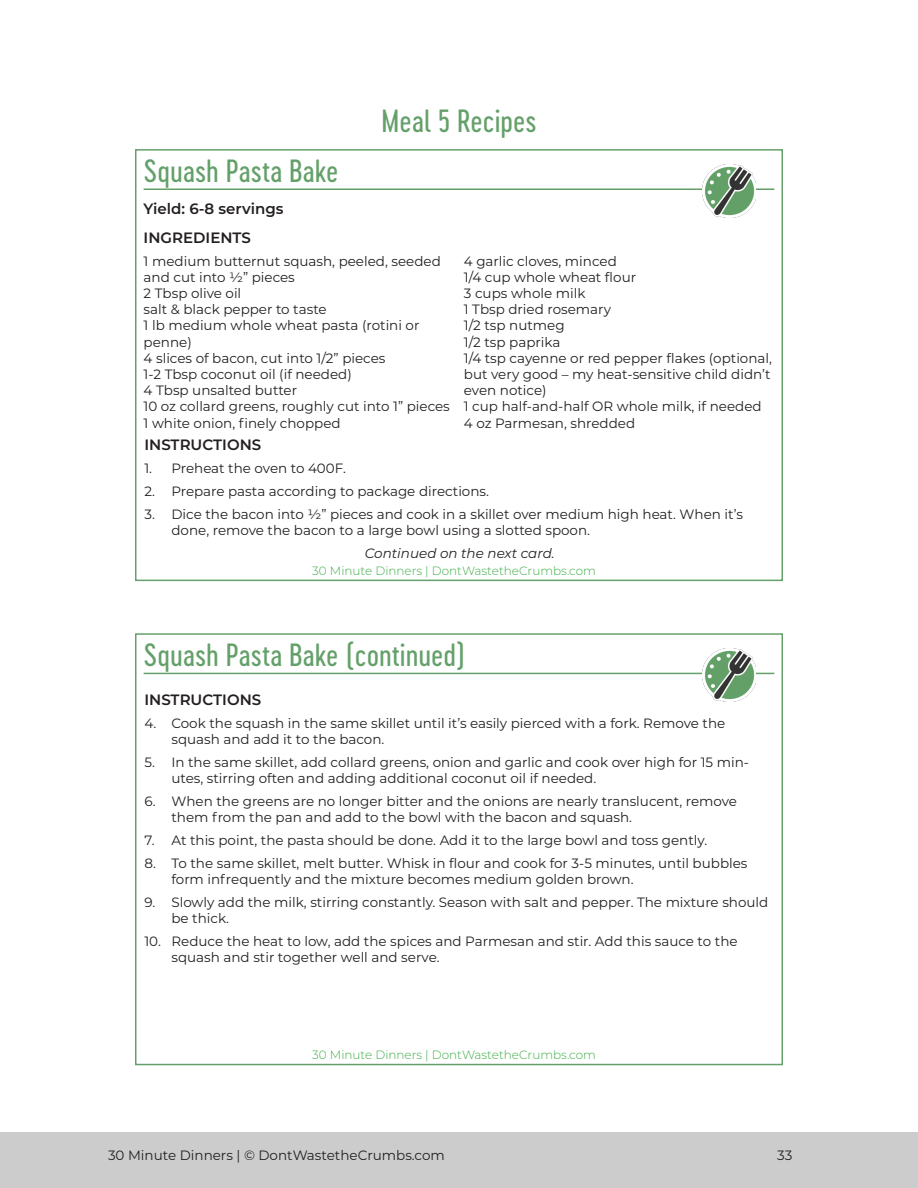
<style>
.page{position:relative;width:918px;height:1188px;background:#fff}
.page>*{position:absolute;margin:0;border:0;box-sizing:border-box;transform-origin:0 0}
.Recipe_Card_Title{font:30px "Cervo Neue Regular Neue";color:#64a069}
.Subheading_2{font:30px "Cervo Neue Regular Neue";color:#64a069}
.t1{font:600 15px "Montserrat";color:#231f20}
.t2{font:13.5px/16.2px "Montserrat";color:#231f20}
.t3{font:italic 13.5px "Montserrat";color:#231f20}
.t4{font:300 12px "Montserrat";color:#40ae49}
</style>
<div class="page">
<div style="left:0;top:1133px;width:918px;height:55px;background:#ccc"></div>
<div style="left:135px;top:149px;width:648px;height:432px;border:2px solid #64a069"></div>
<hr style="left:144px;top:188px;width:630px;height:2px;background:#64a069">
<img style="left:703px;top:164px;width:53px;height:54px">
<div style="left:135px;top:633px;width:648px;height:432px;border:2px solid #64a069"></div>
<hr style="left:144px;top:673px;width:630px;height:1px;background:#64a069">
<img style="left:703px;top:648px;width:53px;height:54px">
<p class="Subheading_2" style="left:382px;top:101px;width:156px">Meal 5 Recipes</p>
<p class="Recipe_Card_Title" style="left:144px;top:151px;width:196px">Squash Pasta Bake</p>
<p class="t1" style="left:144px;top:198px;width:142px">Yield: 6-8 servings</p>
<p class="t1" style="left:144px;top:227px;width:109px">INGREDIENTS</p>
<p class="t2" style="left:144px;top:252px;width:299px">1 medium butternut squash, peeled, seeded and cut into ½” pieces</p>
<p class="t2" style="left:144px;top:285px;width:99px">2 Tbsp olive oil</p>
<p class="t2" style="left:144px;top:301px;width:185px">salt &amp; black pepper to taste</p>
<p class="t2" style="left:144px;top:317px;width:277px">1 lb medium whole wheat pasta (rotini or penne)</p>
<p class="t2" style="left:144px;top:349px;width:243px">4 slices of bacon, cut into 1/2” pieces</p>
<p class="t2" style="left:144px;top:366px;width:210px">1-2 Tbsp coconut oil (if needed)</p>
<p class="t2" style="left:144px;top:382px;width:155px">4 Tbsp unsalted butter</p>
<p class="t2" style="left:144px;top:398px;width:308px">10 oz collard greens, roughly cut into 1” pieces</p>
<p class="t2" style="left:144px;top:414px;width:199px">1 white onion, finely chopped</p>
<p class="t2" style="left:464px;top:252px;width:154px">4 garlic cloves, minced</p>
<p class="t2" style="left:464px;top:268px;width:174px">1/4 cup whole wheat flour</p>
<p class="t2" style="left:464px;top:285px;width:123px">3 cups whole milk</p>
<p class="t2" style="left:464px;top:301px;width:149px">1 Tbsp dried rosemary</p>
<p class="t2" style="left:464px;top:317px;width:102px">1/2 tsp nutmeg</p>
<p class="t2" style="left:464px;top:333px;width:98px">1/2 tsp paprika</p>
<p class="t2" style="left:464px;top:349px;width:310px;text-align:justify">1/4 tsp cayenne or red pepper flakes (optional, but very good – my heat-sensitive child didn’t even notice)</p>
<p class="t2" style="left:464px;top:398px;width:299px">1 cup half-and-half OR whole milk, if needed</p>
<p class="t2" style="left:464px;top:414px;width:173px">4 oz Parmesan, shredded</p>
<p class="t1" style="left:144px;top:434px;width:118px">INSTRUCTIONS</p>
<p class="t2" style="left:144px;top:459px;width:203px">1. Preheat the oven to 400F.</p>
<p class="t2" style="left:144px;top:482px;width:346px">2. Prepare pasta according to package directions.</p>
<p class="t2" style="left:171px;top:505px;width:573px;text-indent:-27px">3. Dice the bacon into ½” pieces and cook in a skillet over medium high heat. When it’s done, remove the bacon to a large bowl using a slotted spoon.</p>
<p class="t3" style="left:365px;top:544px;width:191px">Continued on the next card.</p>
<p class="t4" style="left:312px;top:562px;width:285px">30 Minute Dinners | DontWastetheCrumbs.com</p>
<p class="Recipe_Card_Title" style="left:144px;top:635px;width:324px">Squash Pasta Bake (continued)</p>
<p class="t1" style="left:144px;top:689px;width:118px">INSTRUCTIONS</p>
<p class="t2" style="left:171px;top:714px;width:556px;text-indent:-27px">4. Cook the squash in the same skillet until it’s easily pierced with a fork. Remove the squash and add it to the bacon.</p>
<p class="t2" style="left:171px;top:753px;width:579px;text-indent:-27px">5. In the same skillet, add collard greens, onion and garlic and cook over high for 15 min&shy;utes, stirring often and adding additional coconut oil if needed.</p>
<p class="t2" style="left:171px;top:793px;width:567px;text-indent:-27px">6. When the greens are no longer bitter and the onions are nearly translucent, remove them from the pan and add to the bowl with the bacon and squash.</p>
<p class="t2" style="left:144px;top:832px;width:564px">7. At this point, the pasta should be done. Add it to the large bowl and toss gently.</p>
<p class="t2" style="left:171px;top:855px;width:578px;text-indent:-27px">8. To the same skillet, melt butter. Whisk in flour and cook for 3-5 minutes, until bubbles form infrequently and the mixture becomes medium golden brown.</p>
<p class="t2" style="left:171px;top:894px;width:599px;text-indent:-27px">9. Slowly add the milk, stirring constantly. Season with salt and pepper. The mixture should be thick.</p>
<p class="t2" style="left:171px;top:933px;width:568px;text-indent:-27px">10. Reduce the heat to low, add the spices and Parmesan and stir. Add this sauce to the squash and stir together well and serve.</p>
<p class="t4" style="left:312px;top:1047px;width:285px">30 Minute Dinners | DontWastetheCrumbs.com</p>
<p class="t2" style="left:108px;top:1147px;width:338px">30 Minute Dinners | © DontWastetheCrumbs.com</p>
<p class="t2" style="left:777px;top:1147px;width:17px">33</p>
</div>
